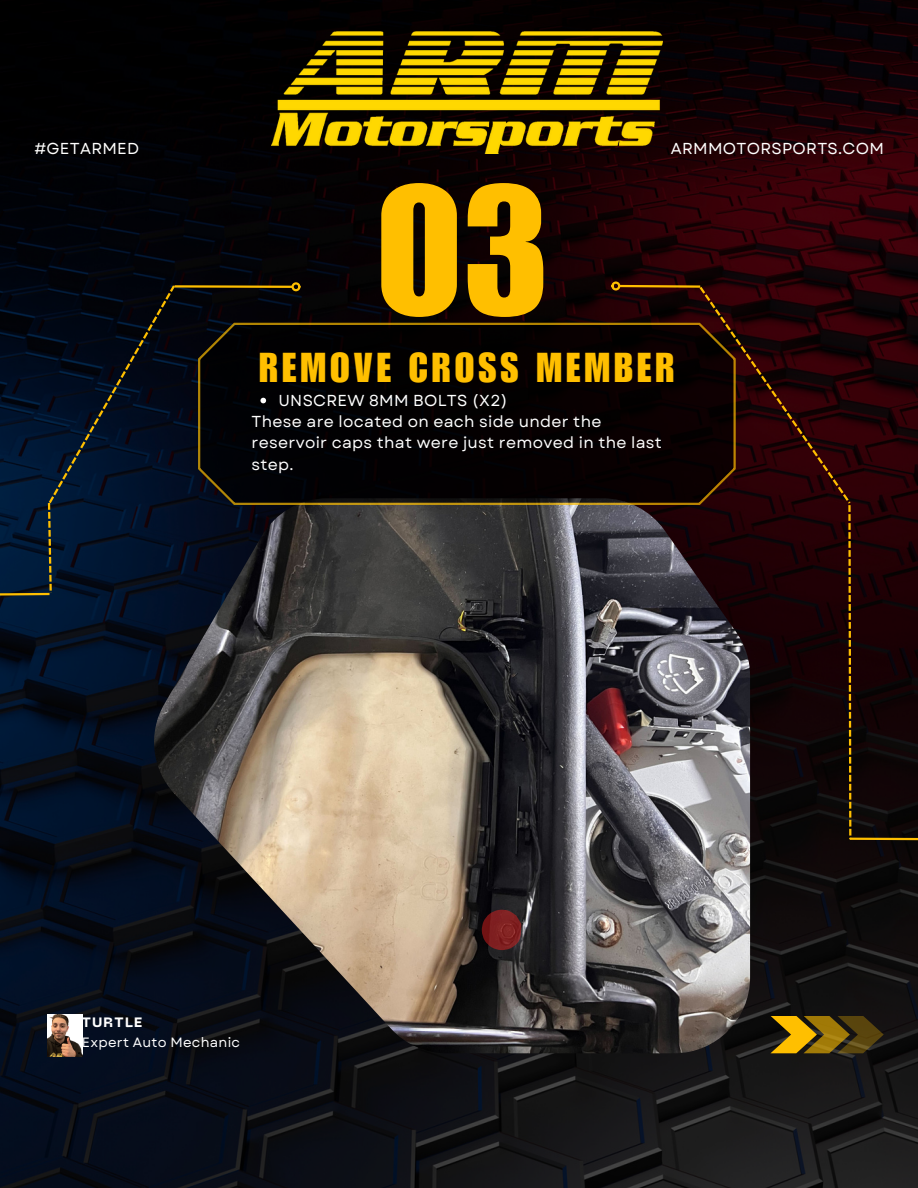
<style>
.page{position:relative;width:918px;height:1188px;background:#fff}
.page>*{position:absolute;margin:0;border:0;box-sizing:border-box;transform-origin:0 0}
.t1{font:180px "Impact LT Std";color:#ffbf00}
.t2{font:40.65px "Impact LT Std";letter-spacing:.1em;color:#ffbf00}
.t3{font:15.9px/21.3px "Garet";letter-spacing:.02em;color:#fff}
.t4{font:13.5px "Garet";letter-spacing:.02em;color:#fff}
.t5{font:800 13.5px "PP Neue Machina";letter-spacing:.1em;color:#fff}
</style>
<div class="page">
<img style="left:0;top:0;width:918px;height:1188px">
<img style="left:154px;top:498px;width:596px;height:555px">
<hr style="left:0;top:593px;width:50px;height:3px;background:#ffbf00">
<hr style="left:174px;top:285px;width:118px;height:3px;background:#ffbf00">
<div style="left:291px;top:282px;width:9px;height:9px;border:2px solid #ffbf00;border-radius:50%"></div>
<div style="left:611px;top:281px;width:9px;height:10px;border:2px solid #ffbf00;border-radius:50%"></div>
<svg style="left:48px;top:285px;width:127px;height:309px;background:#051122"></svg>
<svg style="left:618px;top:284px;width:300px;height:558px;background:#331e22"></svg>
<svg style="left:198px;top:323px;width:538px;height:182px;background:#0a0502"></svg>
<svg style="left:260px;top:398px;width:6px;height:5px"></svg>
<svg style="left:770px;top:1016px;width:114px;height:37px;background:#7a5e0c"></svg>
<img style="left:271px;top:30px;width:391px;height:124px">
<img style="left:47px;top:1014px;width:35px;height:43px">
<svg style="left:482px;top:909px;width:39px;height:41px;background:#691d1f"></svg>
<p class="t3" style="left:34px;top:138px;width:106px">#GETARMED</p>
<p class="t3" style="left:671px;top:138px;width:215px">ARMMOTORSPORTS.COM</p>
<p class="t1" style="left:376px;top:186px;width:174px">03</p>
<p class="t2" style="left:259px;top:353px;width:416px">REMOVE CROSS MEMBER</p>
<p class="t3" style="left:278px;top:389px;width:231px">UNSCREW 8MM BOLTS (X2)</p>
<p class="t3" style="left:251px;top:411px;width:412px">These are located on each side under the reservoir caps that were just removed in the last step.</p>
<p class="t5" style="left:82px;top:1017px;width:62px">TURTLE</p>
<p class="t4" style="left:82px;top:1033px;width:160px">Expert Auto Mechanic</p>
</div>
